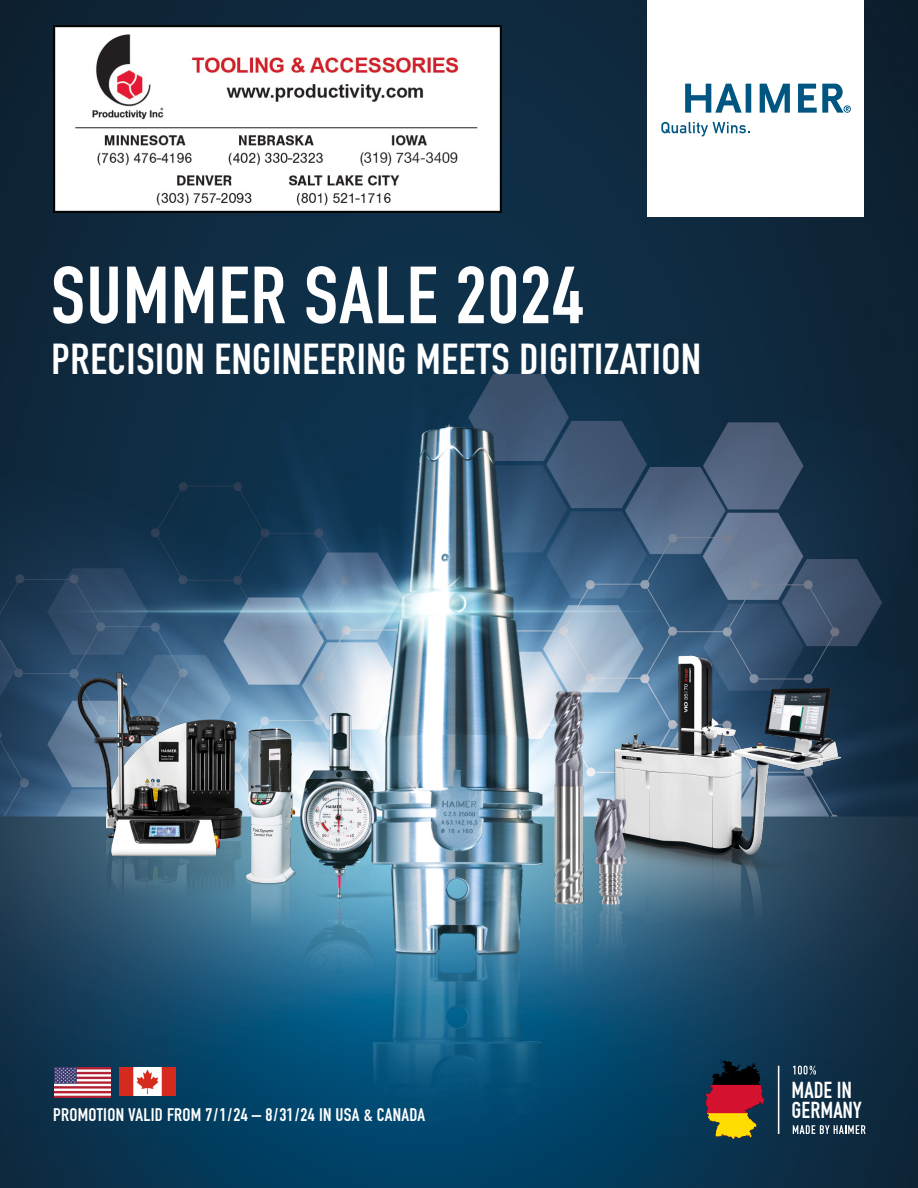
<style>
.page{position:relative;width:918px;height:1188px;background:#fff}
.page>*{position:absolute;margin:0;border:0;box-sizing:border-box;transform-origin:0 0}
.t1{font:79.5px "DIN Engschrift Std";letter-spacing:.015em;color:#fff;scale:1.05 1}
.t2{font:42.75px "DIN Engschrift Std";letter-spacing:.015em;color:#fff;scale:1.05 1}
.t3{font:24.15px/20.4px "DIN 1451 Engschrift Regular";color:#fff}
.t4{font:18px "DIN Engschrift Std";letter-spacing:.015em;color:#fff;scale:1.05 1}
</style>
<div class="page">
<img style="left:0;top:0;width:918px;height:1188px">
<div style="left:648px;top:0;width:216px;height:216px;background:#fff"></div>
<svg style="left:685px;top:84px;width:166px;height:29px"></svg>
<svg style="left:661px;top:122px;width:88px;height:14px"></svg>
<img style="left:36px;top:361px;width:844px;height:764px">
<img style="left:28px;top:509px;width:824px;height:219px">
<svg style="left:705px;top:1059px;width:59px;height:80px"></svg>
<hr style="left:778px;top:1066px;width:1px;height:68px;background:#fff">
<svg style="left:793px;top:1066px;width:23px;height:9px"></svg>
<svg style="left:793px;top:1125px;width:73px;height:9px"></svg>
<img style="left:54px;top:1067px;width:56px;height:30px">
<img style="left:119px;top:1067px;width:56px;height:29px">
<img style="left:53px;top:26px;width:449px;height:186px">
<h1 class="t1" style="left:51px;top:249px;width:509px">SUMMER SALE 2024</h1>
<h2 class="t2" style="left:52px;top:333px;width:620px">PRECISION ENGINEERING MEETS DIGITIZATION</h2>
<p class="t4" style="left:53px;top:1104px;width:356px">PROMOTION VALID FROM 7/1/24 – 8/31/24 IN USA &amp; CANADA</p>
<h3 class="t3" style="left:792px;top:1079px;width:71px">MADE IN<br>GERMANY</h3>
</div>
